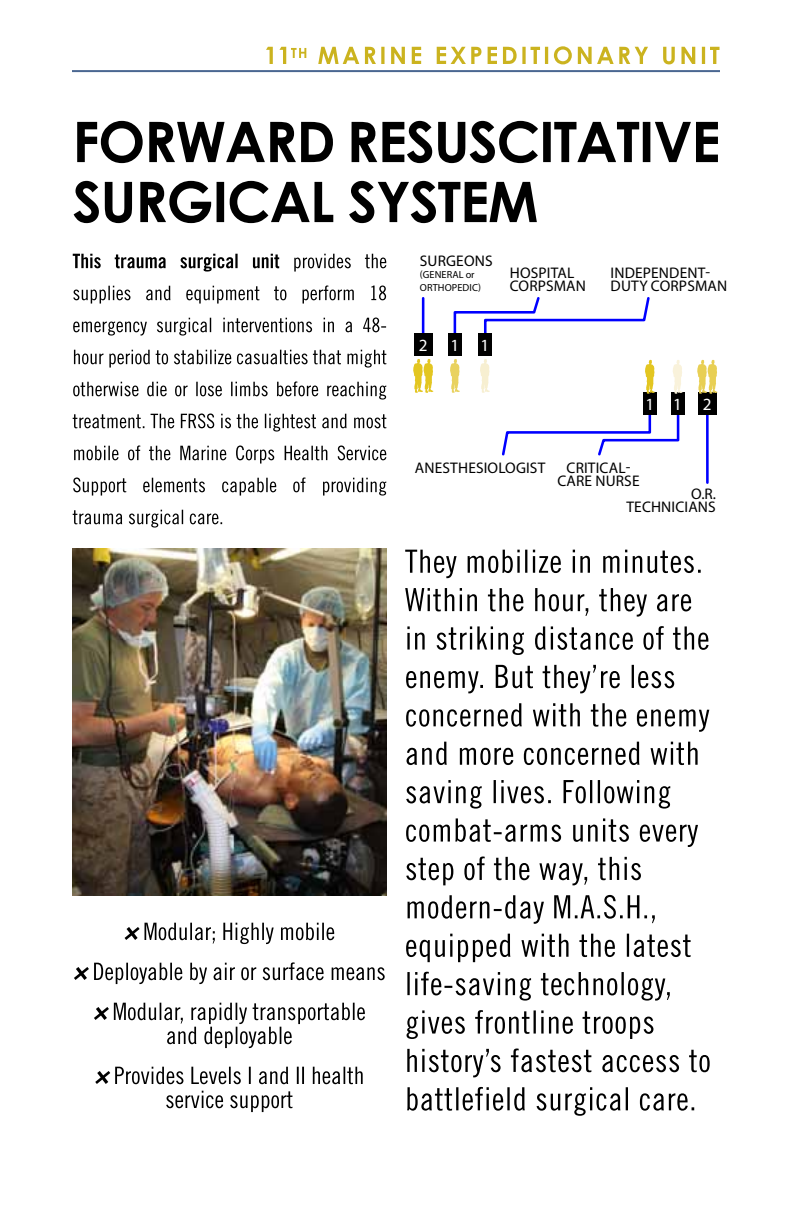
<style>
.page{position:relative;width:792px;height:1224px;background:#fff}
.page>*{position:absolute;margin:0;border:0;box-sizing:border-box;transform-origin:0 0}
.t1{font:17.2px "Myriad Pro";color:#fff}
.t2{font:15.4px/12.8px "Myriad Pro";letter-spacing:.01em;color:#000}
.t3{font:10.2px/12.4px "Myriad Pro";letter-spacing:.01em;color:#000}
</style>
<div class="page">
<svg style="left:166px;top:1091px;width:126px;height:21px"></svg>
<svg style="left:95px;top:1067px;width:268px;height:17px"></svg>
<svg style="left:94px;top:1003px;width:271px;height:45px"></svg>
<svg style="left:74px;top:962px;width:311px;height:22px"></svg>
<svg style="left:125px;top:923px;width:209px;height:21px"></svg>
<svg style="left:73px;top:510px;width:149px;height:18px"></svg>
<svg style="left:73px;top:478px;width:313px;height:18px"></svg>
<svg style="left:74px;top:446px;width:312px;height:18px"></svg>
<svg style="left:73px;top:414px;width:313px;height:18px"></svg>
<svg style="left:73px;top:382px;width:313px;height:18px"></svg>
<svg style="left:74px;top:350px;width:312px;height:18px"></svg>
<svg style="left:73px;top:318px;width:313px;height:18px"></svg>
<svg style="left:73px;top:286px;width:313px;height:18px"></svg>
<svg style="left:73px;top:254px;width:313px;height:18px"></svg>
<svg style="left:502px;top:415px;width:178px;height:41px"></svg>
<div style="left:671px;top:393px;width:13px;height:22px;background:#000"></div>
<svg style="left:672px;top:360px;width:11px;height:34px"></svg>
<div style="left:643px;top:393px;width:14px;height:22px;background:#000"></div>
<svg style="left:645px;top:359px;width:10px;height:35px"></svg>
<hr style="left:706px;top:413px;width:3px;height:70px;background:#00f">
<div style="left:698px;top:393px;width:19px;height:22px;background:#000"></div>
<svg style="left:697px;top:359px;width:21px;height:35px"></svg>
<hr style="left:422px;top:298px;width:2px;height:46px;background:#00f">
<div style="left:414px;top:333px;width:19px;height:23px;background:#000"></div>
<svg style="left:453px;top:297px;width:197px;height:36px"></svg>
<div style="left:448px;top:333px;width:14px;height:23px;background:#000"></div>
<div style="left:478px;top:333px;width:14px;height:23px;background:#000"></div>
<svg style="left:413px;top:359px;width:21px;height:34px"></svg>
<svg style="left:450px;top:359px;width:10px;height:34px"></svg>
<svg style="left:480px;top:359px;width:10px;height:34px"></svg>
<img style="left:72px;top:548px;width:315px;height:348px">
<svg style="left:407px;top:1087px;width:287px;height:29px"></svg>
<svg style="left:407px;top:1049px;width:303px;height:28px"></svg>
<svg style="left:407px;top:1010px;width:246px;height:29px"></svg>
<svg style="left:407px;top:972px;width:263px;height:29px"></svg>
<svg style="left:406px;top:934px;width:285px;height:28px"></svg>
<svg style="left:408px;top:895px;width:247px;height:29px"></svg>
<svg style="left:406px;top:857px;width:235px;height:28px"></svg>
<svg style="left:406px;top:818px;width:292px;height:29px"></svg>
<svg style="left:406px;top:780px;width:264px;height:29px"></svg>
<svg style="left:407px;top:742px;width:291px;height:23px"></svg>
<svg style="left:406px;top:703px;width:303px;height:29px"></svg>
<svg style="left:406px;top:665px;width:268px;height:28px"></svg>
<svg style="left:407px;top:626px;width:302px;height:29px"></svg>
<svg style="left:405px;top:588px;width:286px;height:29px"></svg>
<svg style="left:405px;top:550px;width:296px;height:28px"></svg>
<svg style="left:266px;top:46px;width:454px;height:18px"></svg>
<svg style="left:74px;top:181px;width:463px;height:42px"></svg>
<svg style="left:77px;top:121px;width:641px;height:42px"></svg>
<hr style="left:72px;top:70px;width:648px;height:2px;background:#4a6791">
<p class="t2" style="left:420px;top:255px;width:74px">SURGEONS</p>
<p class="t3" style="left:420px;top:269px;width:63px">(GENERAL OR<br>ORTHOPEDIC)</p>
<p class="t2" style="left:510px;top:267px;width:78px">HOSPITAL<br>CORPSMAN</p>
<p class="t1" style="left:419px;top:336px;width:10px">2</p>
<p class="t1" style="left:451px;top:336px;width:40px">1 1</p>
<p class="t2" style="left:611px;top:267px;width:118px">INDEPENDENT-<br>DUTY CORPSMAN</p>
<p class="t1" style="left:646px;top:395px;width:38px">1 1</p>
<p class="t1" style="left:703px;top:395px;width:10px">2</p>
<p class="t2" style="left:415px;top:462px;width:132px">ANESTHESIOLOGIST</p>
<p class="t2" style="left:557px;top:462px;width:84px;text-align:center">CRITICAL-<br>CARE NURSE</p>
<p class="t2" style="left:626px;top:488px;width:91px;text-align:right">O.R.<br>TECHNICIANS</p>
</div>
